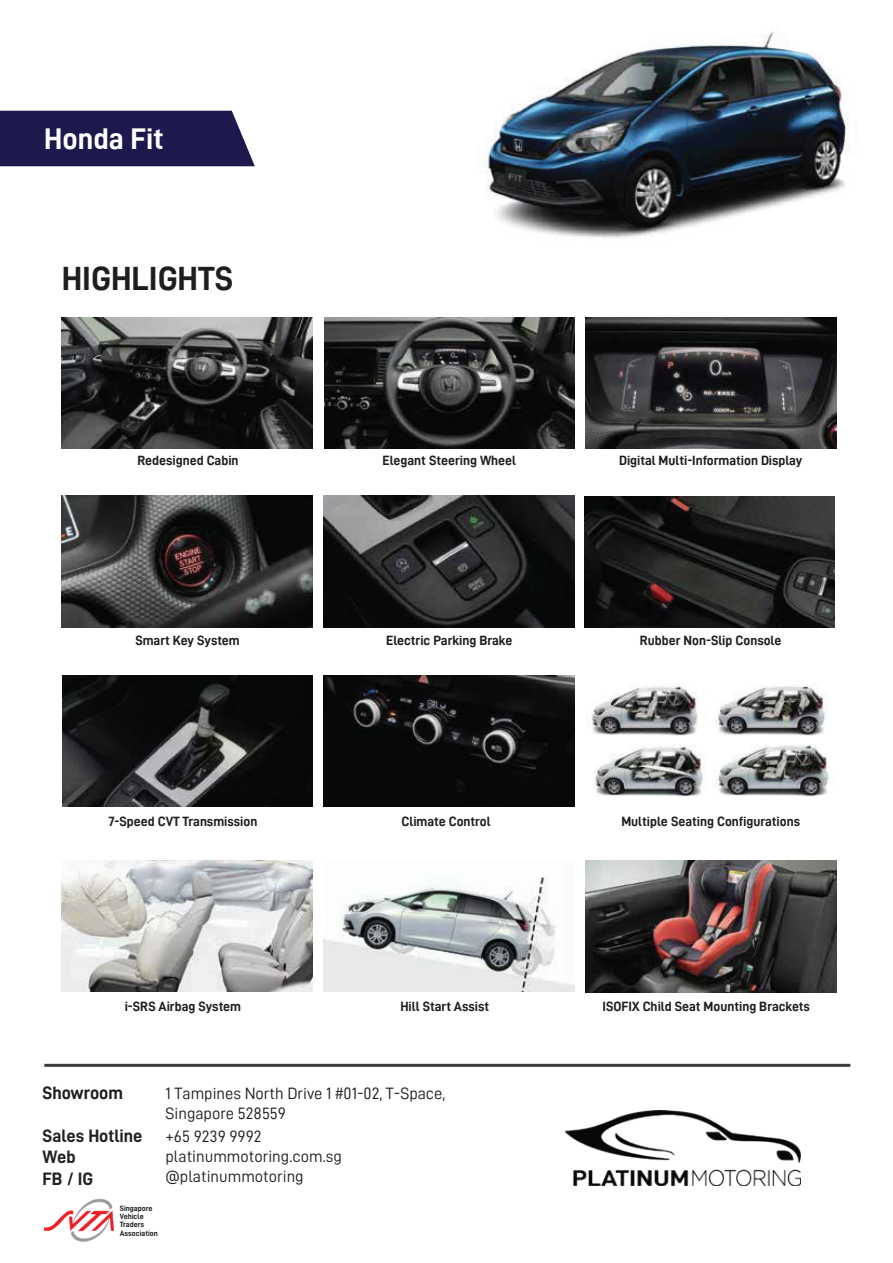
<style>
.page{position:relative;width:893px;height:1263px;background:#fff}
.page>*{position:absolute;margin:0;border:0;box-sizing:border-box;transform-origin:0 0}
.t1{font:33.75px "D DIN Bold";color:#201d1e}
.t2{font:30px "D DIN Bold";color:#fff}
.t3{font:18px/21.6px "D DIN Bold";color:#231f20}
.t4{font:18px "D DIN Bold";color:#201d1e}
.t5{font:16.5px/19.8px "D DIN";color:#231f20}
.t6{font:16.5px/19.8px "D DIN";color:#201d1e}
.t7{font:13.5px "D DIN Bold";color:#201d1e}
.t8{font:7.8px/8.4px "D DIN Bold";color:#231f20}
</style>
<div class="page">
<div style="left:0;top:111px;width:255px;height:55px;background:#1e194d"></div>
<img style="left:477px;top:31px;width:372px;height:207px">
<img style="left:62px;top:318px;width:251px;height:131px">
<img style="left:324px;top:318px;width:250px;height:131px">
<img style="left:585px;top:318px;width:251px;height:131px">
<img style="left:62px;top:496px;width:251px;height:131px">
<img style="left:324px;top:496px;width:251px;height:131px">
<img style="left:585px;top:497px;width:249px;height:130px">
<img style="left:62px;top:675px;width:251px;height:131px">
<img style="left:324px;top:675px;width:250px;height:131px">
<img style="left:587px;top:684px;width:242px;height:113px">
<img style="left:62px;top:860px;width:251px;height:131px">
<img style="left:324px;top:877px;width:251px;height:114px">
<img style="left:585px;top:861px;width:251px;height:131px">
<hr style="left:44px;top:1064px;width:806px;height:3px;background:#3e3e3f">
<img style="left:44px;top:1199px;width:69px;height:43px">
<img style="left:565px;top:1110px;width:236px;height:76px">
<h2 class="t2" style="left:44px;top:122px;width:121px">Honda Fit</h2>
<h1 class="t1" style="left:62px;top:259px;width:173px">HIGHLIGHTS</h1>
<p class="t7" style="left:137px;top:453px;width:103px">Redesigned Cabin</p>
<p class="t7" style="left:135px;top:632px;width:106px">Smart Key System</p>
<p class="t7" style="left:383px;top:453px;width:135px">Elegant Steering Wheel</p>
<p class="t7" style="left:619px;top:453px;width:185px">Digital Multi-Information Display</p>
<p class="t7" style="left:386px;top:632px;width:128px">Electric Parking Brake</p>
<p class="t7" style="left:640px;top:632px;width:143px">Rubber Non-Slip Console</p>
<p class="t7" style="left:108px;top:814px;width:150px">7-Speed CVT Transmission</p>
<p class="t7" style="left:402px;top:814px;width:91px">Climate Control</p>
<p class="t7" style="left:621px;top:814px;width:180px">Multiple Seating Configurations</p>
<p class="t7" style="left:125px;top:999px;width:118px">i-SRS Airbag System</p>
<p class="t7" style="left:400px;top:999px;width:90px">Hill Start Assist</p>
<p class="t7" style="left:602px;top:999px;width:209px">ISOFIX Child Seat Mounting Brackets</p>
<h3 class="t4" style="left:43px;top:1083px;width:82px">Showroom</h3>
<p class="t6" style="left:166px;top:1083px;width:281px">1 Tampines North Drive 1 #01-02, T-Space,<br>Singapore 528559</p>
<h3 class="t3" style="left:43px;top:1124px;width:102px">Sales Hotline<br>Web<br>FB / IG</h3>
<p class="t5" style="left:166px;top:1126px;width:178px">+65 9239 9992 platinummotoring.com.sg @platinummotoring</p>
<p class="t8" style="left:120px;top:1203px;width:40px">Singapore<br>Vehicle<br>Traders<br>Association</p>
</div>
